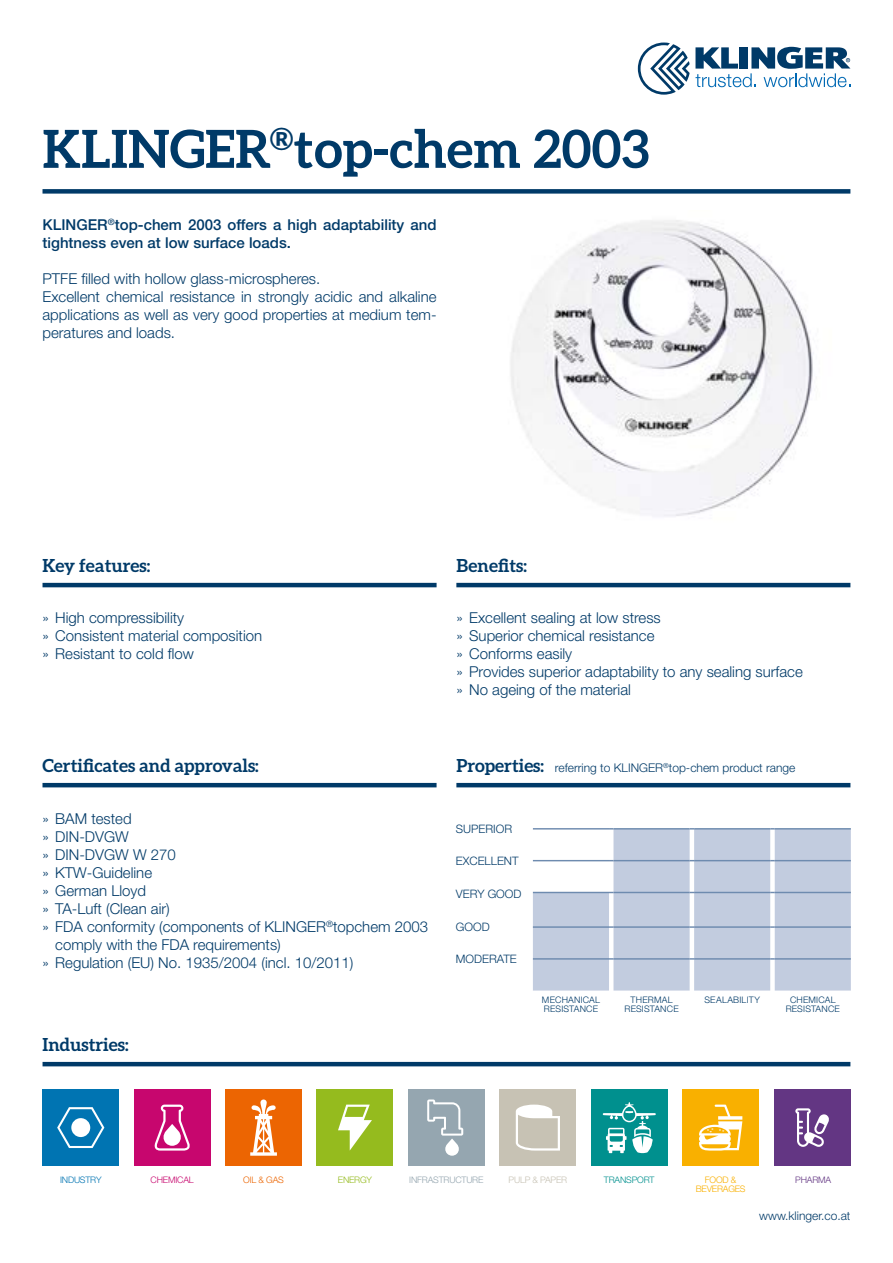
<style>
.page{position:relative;width:893px;height:1263px;background:#fff}
.page>*{position:absolute;margin:0;border:0;box-sizing:border-box;transform-origin:0 0}
.t1{font:700 52.5px "Aleo";color:#003a68}
.t2{font:700 18px "Aleo";color:#003a68}
.t3{font:300 15px/18px "Helvetica Neue LT Pro";color:#003a68}
.t4{font:500 15px/18px "Helvetica Neue LT Pro";color:#003a68}
.t5{font:300 12px "Helvetica Neue LT Pro";color:#003a68}
.t6{font:300 11.7px "Helvetica Neue LT Pro";color:#003a68}
.t7{font:300 9px/9px "Helvetica Neue LT Pro";letter-spacing:.02em;color:#003a68;text-align:center}
.t8{font:300 9px "Helvetica Neue LT Pro";letter-spacing:-.02em;color:#95a6b0}
.t9{font:300 9px/9px "Helvetica Neue LT Pro";letter-spacing:-.02em;color:#f9b000;text-align:center}
.t10{font:300 9px "Helvetica Neue LT Pro";letter-spacing:-.02em;color:#c7c2b4}
.t11{font:300 9px "Helvetica Neue LT Pro";letter-spacing:-.02em;color:#00908e}
.t12{font:300 9px "Helvetica Neue LT Pro";letter-spacing:-.02em;color:#0074b2}
.t13{font:300 9px "Helvetica Neue LT Pro";letter-spacing:-.02em;color:#c7066e}
.t14{font:300 9px "Helvetica Neue LT Pro";letter-spacing:-.02em;color:#ec6502}
.t15{font:300 9px "Helvetica Neue LT Pro";letter-spacing:-.02em;color:#95bb1e}
.t16{font:300 9px "Helvetica Neue LT Pro";letter-spacing:-.02em;color:#633683}
</style>
<div class="page">
<svg style="left:638px;top:43px;width:212px;height:52px"></svg>
<img style="left:510px;top:220px;width:303px;height:297px">
<svg style="left:533px;top:829px;width:318px;height:162px;background:#c9d2e2"></svg>
<hr style="left:533px;top:828px;width:76px;height:1px;background:#6e8baf">
<hr style="left:613px;top:828px;width:77px;height:1px;background:#6e8baf">
<hr style="left:694px;top:828px;width:76px;height:1px;background:#6e8baf">
<hr style="left:775px;top:828px;width:76px;height:1px;background:#6e8baf">
<hr style="left:533px;top:860px;width:76px;height:1px;background:#6e8baf">
<hr style="left:613px;top:860px;width:77px;height:1px;background:#6e8baf">
<hr style="left:694px;top:860px;width:76px;height:1px;background:#6e8baf">
<hr style="left:775px;top:860px;width:76px;height:1px;background:#6e8baf">
<hr style="left:694px;top:892px;width:76px;height:1px;background:#6e8baf">
<hr style="left:775px;top:892px;width:76px;height:1px;background:#6e8baf">
<hr style="left:694px;top:926px;width:76px;height:2px;background:#6e8baf">
<hr style="left:775px;top:926px;width:76px;height:2px;background:#6e8baf">
<hr style="left:533px;top:958px;width:76px;height:2px;background:#6e8baf">
<hr style="left:613px;top:958px;width:77px;height:2px;background:#6e8baf">
<hr style="left:694px;top:958px;width:76px;height:2px;background:#6e8baf">
<hr style="left:775px;top:958px;width:76px;height:2px;background:#6e8baf">
<hr style="left:533px;top:892px;width:76px;height:1px;background:#6e8baf">
<hr style="left:613px;top:892px;width:77px;height:1px;background:#6e8baf">
<hr style="left:533px;top:926px;width:76px;height:2px;background:#6e8baf">
<hr style="left:613px;top:926px;width:77px;height:2px;background:#6e8baf">
<div style="left:43px;top:189px;width:807px;height:5px;background:#003a68"></div>
<hr style="left:43px;top:583px;width:394px;height:4px;background:#003a68">
<hr style="left:456px;top:783px;width:394px;height:4px;background:#003a68">
<hr style="left:456px;top:583px;width:394px;height:4px;background:#003a68">
<hr style="left:42px;top:783px;width:395px;height:4px;background:#003a68">
<hr style="left:43px;top:1062px;width:807px;height:4px;background:#003a68">
<div style="left:500px;top:1089px;width:76px;height:77px;background:#c7c2b4"></div>
<svg style="left:516px;top:1104px;width:44px;height:46px"></svg>
<div style="left:134px;top:1089px;width:76px;height:77px;background:#c7066e"></div>
<svg style="left:154px;top:1104px;width:36px;height:46px"></svg>
<div style="left:42px;top:1089px;width:77px;height:77px;background:#0074b2"></div>
<svg style="left:57px;top:1107px;width:47px;height:41px"></svg>
<div style="left:408px;top:1089px;width:77px;height:77px;background:#95a6b0"></div>
<svg style="left:427px;top:1099px;width:36px;height:57px"></svg>
<div style="left:682px;top:1089px;width:77px;height:77px;background:#f9b000"></div>
<svg style="left:699px;top:1104px;width:43px;height:46px"></svg>
<div style="left:317px;top:1089px;width:76px;height:77px;background:#95bb1e"></div>
<svg style="left:338px;top:1104px;width:34px;height:46px"></svg>
<div style="left:591px;top:1089px;width:77px;height:77px;background:#00908e"></div>
<svg style="left:603px;top:1102px;width:53px;height:51px"></svg>
<div style="left:225px;top:1089px;width:77px;height:77px;background:#ec6502"></div>
<svg style="left:250px;top:1099px;width:27px;height:57px"></svg>
<div style="left:774px;top:1089px;width:76px;height:77px;background:#633683"></div>
<svg style="left:795px;top:1108px;width:34px;height:39px"></svg>
<h1 class="t1" style="left:43px;top:119px;width:608px">KLINGER<sup>®</sup>top-chem 2003</h1>
<p class="t4" style="left:43px;top:215px;width:396px">KLINGER<sup>®</sup>top-chem 2003 offers a high adaptability and tightness even at low surface loads.</p>
<p class="t3" style="left:43px;top:269px;width:396px">PTFE filled with hollow glass-microspheres.<br>Excellent chemical resistance in strongly acidic and alkaline applications as well as very good properties at medium tem&shy;peratures and loads.</p>
<p class="t2" style="left:43px;top:555px;width:109px">Key features:</p>
<p class="t3" style="left:43px;top:609px;width:221px">» High compressibility<br>» Consistent material composition » Resistant to cold flow</p>
<p class="t2" style="left:42px;top:755px;width:218px">Certificates and approvals:</p>
<p class="t3" style="left:42px;top:809px;width:91px">» BAM tested</p>
<p class="t3" style="left:42px;top:827px;width:88px">» DIN-DVGW</p>
<p class="t3" style="left:42px;top:845px;width:135px">» DIN-DVGW W 270</p>
<p class="t3" style="left:42px;top:863px;width:111px">» KTW-Guideline</p>
<p class="t3" style="left:42px;top:881px;width:105px">» German Lloyd</p>
<p class="t3" style="left:42px;top:899px;width:129px">» TA-Luft (Clean air)</p>
<p class="t3" style="left:42px;top:917px;width:387px">» FDA conformity (components of KLINGER<sup>®</sup>topchem 2003</p>
<p class="t3" style="left:55px;top:935px;width:227px">comply with the FDA requirements)</p>
<p class="t3" style="left:42px;top:953px;width:312px">» Regulation (EU) No. 1935/2004 (incl. 10/2011)</p>
<p class="t2" style="left:43px;top:1034px;width:88px">Industries:</p>
<p class="t2" style="left:456px;top:555px;width:72px">Benefits:</p>
<p class="t3" style="left:456px;top:609px;width:348px">» Excellent sealing at low stress<br>» Superior chemical resistance<br>» Conforms easily<br>» Provides superior adaptability to any sealing surface » No ageing of the material</p>
<p class="t2" style="left:456px;top:755px;width:89px">Properties:</p>
<p class="t5" style="left:555px;top:761px;width:242px">referring to KLINGER<sup>®</sup>top-chem product range</p>
<p class="t6" style="left:456px;top:822px;width:58px">SUPERIOR</p>
<p class="t6" style="left:456px;top:853px;width:64px">EXCELLENT</p>
<p class="t6" style="left:456px;top:887px;width:67px">VERY GOOD</p>
<p class="t6" style="left:456px;top:920px;width:35px">GOOD</p>
<p class="t6" style="left:456px;top:952px;width:62px">MODERATE</p>
<p class="t7" style="left:542px;top:995px;width:59px;text-align:left">MECHANICAL<br>RESISTANCE</p>
<p class="t7" style="left:624px;top:995px;width:56px">THERMAL<br>RESISTANCE</p>
<p class="t7" style="left:704px;top:995px;width:57px">SEALABILITY</p>
<p class="t7" style="left:786px;top:995px;width:56px">CHEMICAL<br>RESISTANCE</p>
<p class="t12" style="left:60px;top:1174px;width:43px">INDUSTRY</p>
<p class="t13" style="left:151px;top:1174px;width:45px">CHEMICAL</p>
<p class="t14" style="left:243px;top:1174px;width:42px">OIL &amp; GAS</p>
<p class="t15" style="left:338px;top:1174px;width:36px">ENERGY</p>
<p class="t8" style="left:409px;top:1174px;width:76px">INFRASTRUCTURE</p>
<p class="t10" style="left:509px;top:1174px;width:60px">PULP &amp; PAPER</p>
<p class="t11" style="left:604px;top:1174px;width:52px">TRANSPORT</p>
<p class="t9" style="left:696px;top:1175px;width:51px">FOOD &amp;<br>BEVERAGES</p>
<p class="t16" style="left:795px;top:1174px;width:37px">PHARMA</p>
<p class="t5" style="left:759px;top:1209px;width:93px">www.klinger.co.at</p>
</div>
